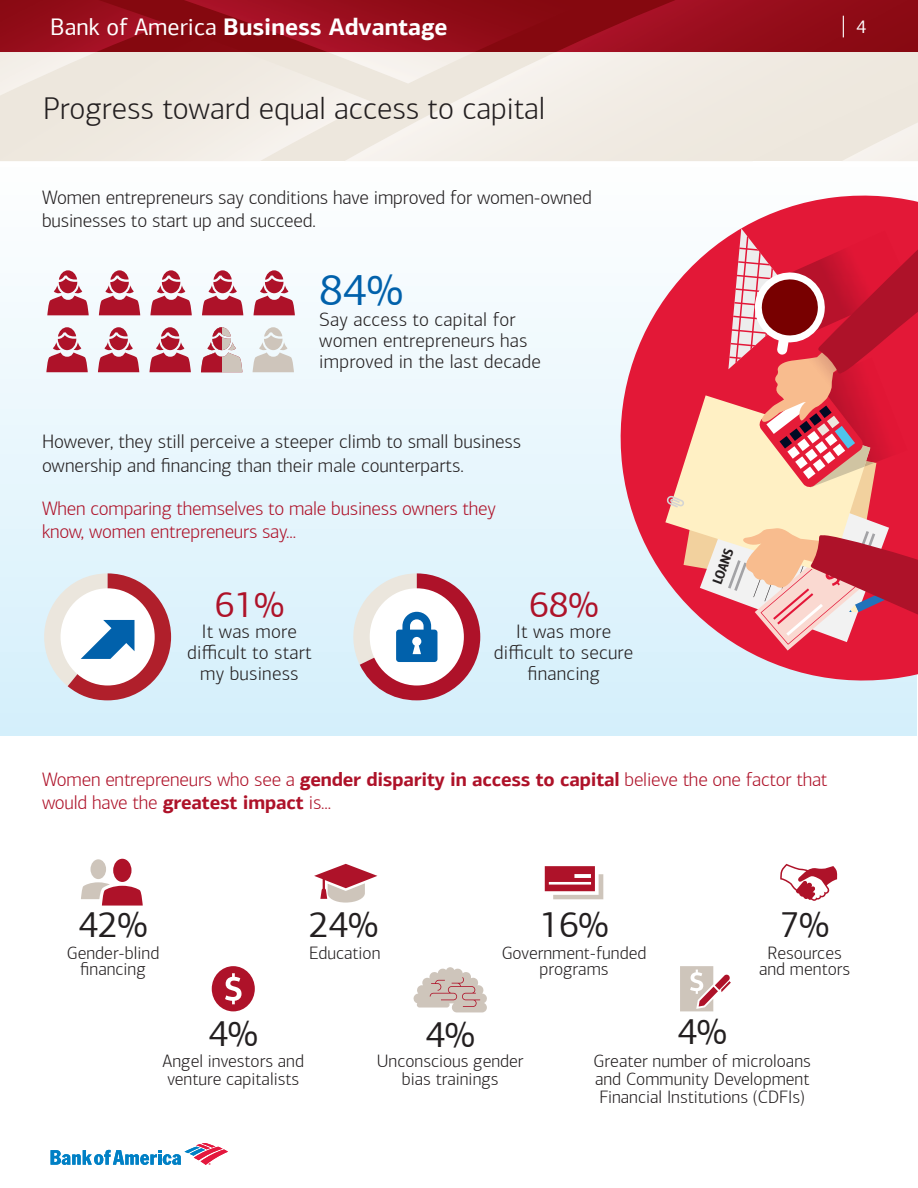
<style>
.page{position:relative;width:918px;height:1188px;background:#fff}
.page>*{position:absolute;margin:0;border:0;box-sizing:border-box;transform-origin:0 0}
.body_text{font:43.5px "Connections";color:#0161ab}
.body_text-2{font:36px "Connections";color:#231f20}
.body_text-3{font:36px "Connections";color:#ae1229}
.t1{font:300 31.5px "Connections";color:#231f20}
.t2{font:700 24px "Connections";color:#fff}
.body_text-4{font:300 19.5px/21px "Connections";color:#231f20}
.t3{font:300 19.5px/23.4px "Connections";letter-spacing:-.01em;color:#ae1229}
.t4{font:18.15px "Connections";color:#fff}
.t5{font:300 18px/16.5px "Connections";color:#231f20;text-align:center}
.t6{font:700 13.65px "Connections Condensed";color:#231f20}
.s1{font-weight:400}
.s2{font-weight:700}
</style>
<div class="page">
<img style="left:586px;top:0;width:332px;height:52px">
<img style="left:0;top:0;width:78px;height:52px">
<img style="left:78px;top:0;width:508px;height:52px">
<svg style="left:843px;top:16px;width:1px;height:21px"></svg>
<div style="left:0;top:168px;width:917px;height:568px;background:linear-gradient(to bottom,#fefefe,#d4effb)"></div>
<svg style="left:51px;top:1143px;width:176px;height:22px"></svg>
<svg style="left:36px;top:573px;width:135px;height:127px"></svg>
<svg style="left:344px;top:573px;width:136px;height:127px"></svg>
<svg style="left:314px;top:864px;width:63px;height:39px"></svg>
<div style="left:91px;top:859px;width:15px;height:20px;background:#cec5bb;border-radius:50%"></div>
<div style="left:113px;top:859px;width:19px;height:23px;background:#ae1229;border-radius:50%"></div>
<svg style="left:81px;top:882px;width:62px;height:24px"></svg>
<svg style="left:680px;top:966px;width:51px;height:45px"></svg>
<svg style="left:780px;top:864px;width:57px;height:37px"></svg>
<svg style="left:413px;top:967px;width:74px;height:45px"></svg>
<svg style="left:212px;top:966px;width:43px;height:45px"></svg>
<svg style="left:607px;top:182px;width:311px;height:513px"></svg>
<svg style="left:665px;top:228px;width:253px;height:423px;background:#e06b72"></svg>
<svg style="left:47px;top:270px;width:42px;height:45px"></svg>
<svg style="left:99px;top:270px;width:41px;height:45px"></svg>
<svg style="left:150px;top:270px;width:42px;height:45px"></svg>
<svg style="left:202px;top:270px;width:41px;height:45px"></svg>
<svg style="left:254px;top:270px;width:41px;height:45px"></svg>
<svg style="left:46px;top:327px;width:42px;height:45px"></svg>
<svg style="left:98px;top:327px;width:41px;height:45px"></svg>
<svg style="left:149px;top:327px;width:42px;height:45px"></svg>
<svg style="left:253px;top:327px;width:41px;height:45px"></svg>
<svg style="left:201px;top:327px;width:41px;height:45px"></svg>
<svg style="left:545px;top:866px;width:58px;height:33px"></svg>
<p class="t2" style="left:50px;top:11px;width:399px"><span class="s1">Bank of America</span> Business Advantage</p>
<p class="t4" style="left:856px;top:16px;width:11px">4</p>
<p class="t1" style="left:43px;top:91px;width:504px">Progress toward equal access to capital</p>
<p class="body_text-4" style="left:42px;top:185px;width:551px;line-height:23.4px">Women entrepreneurs say conditions have improved for women-owned businesses to start up and succeed.</p>
<p class="body_text" style="left:319px;top:264px;width:85px">84%</p>
<p class="body_text-4" style="left:319px;top:309px;width:223px">Say access to capital for women entrepreneurs has improved in the last decade</p>
<p class="body_text-4" style="left:42px;top:430px;width:481px;line-height:23.4px">However, they still perceive a steeper climb to small business ownership and financing than their male counterparts.</p>
<p class="t3" style="left:42px;top:496px;width:455px">When comparing themselves to male business owners they know, women entrepreneurs say...</p>
<p class="body_text-3" style="left:215px;top:583px;width:71px">61%</p>
<p class="body_text-4" style="left:187px;top:621px;width:126px;text-align:center">It was more difficult to start my business</p>
<p class="body_text-3" style="left:529px;top:583px;width:71px">68%</p>
<p class="body_text-4" style="left:494px;top:621px;width:141px;text-align:center">It was more difficult to secure financing</p>
<p class="t6" style="left:709px;top:581px;width:38px;rotate:-70deg">LOANS</p>
<p class="t3" style="left:42px;top:768px;width:787px">Women entrepreneurs who see a <span class="s2">gender disparity in access to capital</span> believe the one factor that would have the <span class="s2">greatest impact</span> is...</p>
<p class="body_text-2" style="left:79px;top:904px;width:70px">42%</p>
<p class="t5" style="left:67px;top:944px;width:94px">Gender-blind financing</p>
<p class="body_text-2" style="left:209px;top:1012px;width:51px">4%</p>
<p class="body_text-2" style="left:309px;top:904px;width:70px">24%</p>
<p class="t5" style="left:309px;top:944px;width:73px">Education</p>
<p class="body_text-2" style="left:426px;top:1014px;width:51px">4%</p>
<p class="body_text-2" style="left:540px;top:904px;width:70px">16%</p>
<p class="t5" style="left:502px;top:944px;width:146px">Government-funded programs</p>
<p class="body_text-2" style="left:678px;top:1011px;width:51px">4%</p>
<p class="body_text-2" style="left:780px;top:904px;width:51px">7%</p>
<p class="t5" style="left:759px;top:944px;width:93px">Resources and mentors</p>
<p class="t5" style="left:163px;top:1052px;width:143px;line-height:18px;text-align:left">Angel investors and venture capitalists</p>
<p class="t5" style="left:377px;top:1052px;width:148px;line-height:18px">Unconscious gender bias trainings</p>
<p class="t5" style="left:594px;top:1052px;width:219px">Greater number of microloans</p>
<p class="t5" style="left:595px;top:1070px;width:216px">and Community Development</p>
<p class="t5" style="left:599px;top:1088px;width:207px">Financial Institutions (CDFIs)</p>
</div>
